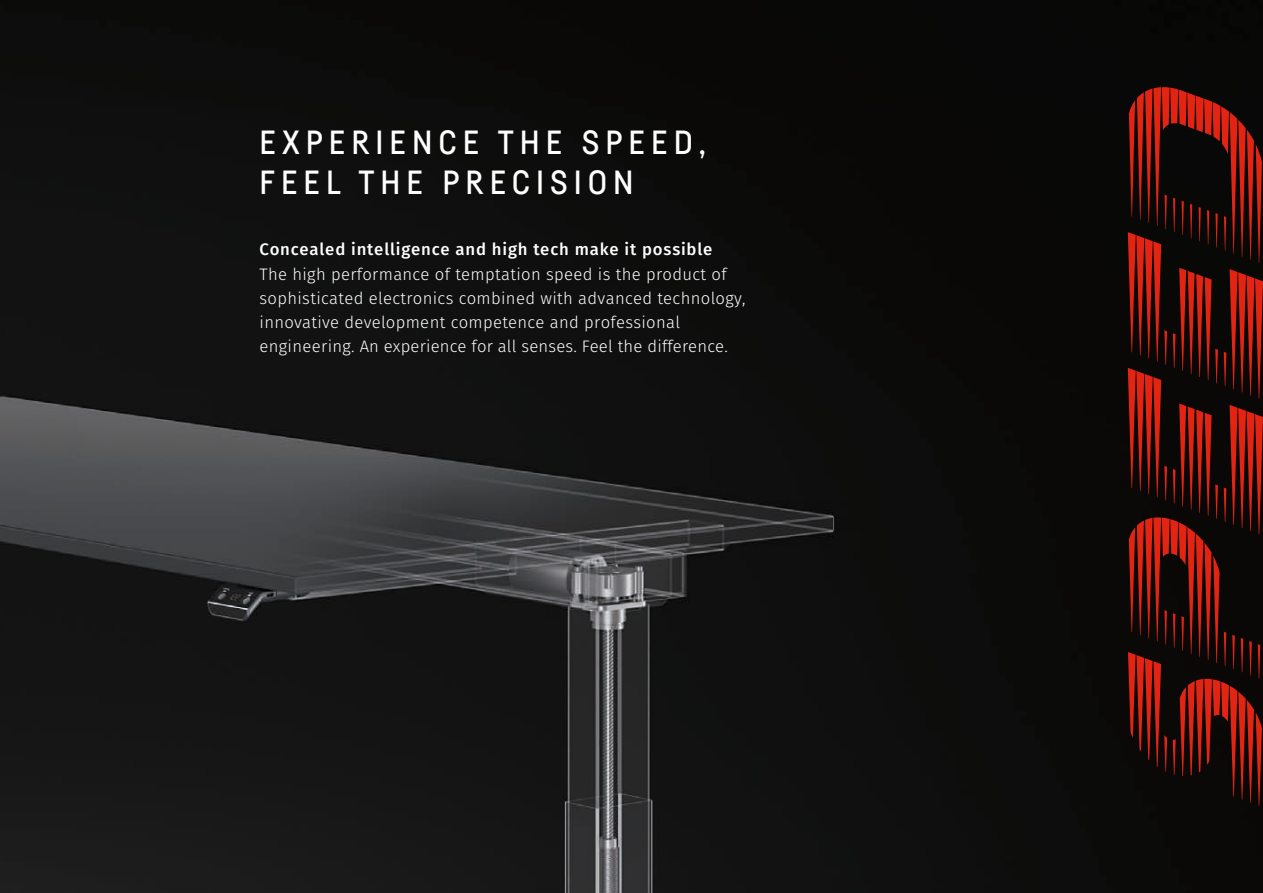
<style>
.page{position:relative;width:1263px;height:893px;background:#fff}
.page>*{position:absolute;margin:0;border:0;box-sizing:border-box;transform-origin:0 0}
.t1{font:500 33px/39.6px "Sedus Sans";letter-spacing:.18em;color:#fff}
.t2{font:300 16.5px/24px "Sedus Text";letter-spacing:.02em;color:#fff}
.t3{font:700 16.5px "Sedus Text";letter-spacing:.05em;color:#fff}
</style>
<div class="page">
<img style="left:0;top:0;width:1263px;height:893px">
<svg style="left:1128px;top:87px;width:135px;height:719px;background:#47100a"></svg>
<h1 class="t1" style="left:259px;top:122px;width:448px">EXPERIENCE THE SPEED,<br>FEEL THE PRECISION</h1>
<p class="t3" style="left:259px;top:234px;width:454px">Concealed intelligence and high tech make it possible</p>
<p class="t2" style="left:259px;top:260px;width:488px">The high performance of temptation speed is the product of sophisticated electronics combined with advanced technology, innovative development competence and professional engineering. An experience for all senses. Feel the difference.</p>
</div>
